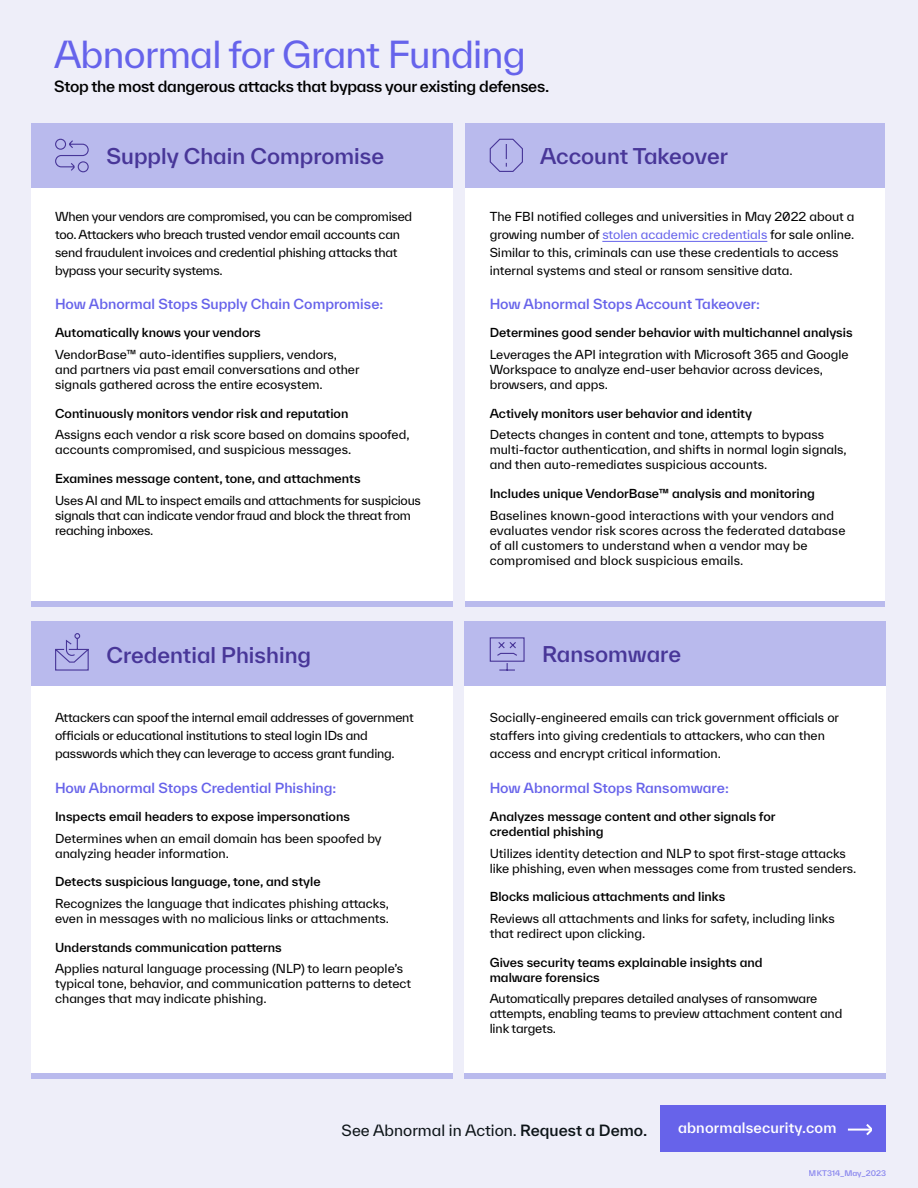
<style>
.page{position:relative;width:918px;height:1188px;background:#eeeef9}
.page>*{position:absolute;margin:0;border:0;box-sizing:border-box;transform-origin:0 0}
.t1{font:36px "TWK Everett";letter-spacing:-.02em;color:#6663eb}
.t2{font:500 21px "TWK Everett";color:#483698}
.t3{font:500 15px "TWK Everett";letter-spacing:-.02em;color:#000}
.t4{font:15px "TWK Everett";color:#0d1418}
.t5{font:500 13.95px "TWK Everett";letter-spacing:.01em;color:#fff}
.t6{font:500 13.5px "TWK Everett";color:#6763ea}
.t7{font:12px/15px "TWK Everett";color:#000}
.t8{font:500 12px/15px "TWK Everett";color:#000}
.t9{font:12px/18px "TWK Everett";letter-spacing:-.02em;color:#000}
.t10{font:500 7.5px "TWK Everett";color:#6763ea}
.s1{color:#6663eb}
.s2{font-weight:500}
</style>
<div class="page">
<div style="left:31px;top:123px;width:422px;height:484px;background:#fff"></div>
<div style="left:465px;top:123px;width:420px;height:484px;background:#fff"></div>
<div style="left:465px;top:621px;width:421px;height:458px;background:#fff"></div>
<div style="left:31px;top:621px;width:422px;height:458px;background:#fff"></div>
<div style="left:31px;top:123px;width:422px;height:65px;background:#b9baed"></div>
<div style="left:31px;top:621px;width:422px;height:65px;background:#b9baed"></div>
<div style="left:465px;top:621px;width:421px;height:65px;background:#b9baed"></div>
<div style="left:465px;top:123px;width:420px;height:65px;background:#b9baed"></div>
<div style="left:31px;top:601px;width:422px;height:6px;background:#b9baed"></div>
<div style="left:31px;top:1074px;width:422px;height:5px;background:#b9baed"></div>
<div style="left:465px;top:1074px;width:421px;height:5px;background:#b9baed"></div>
<div style="left:465px;top:601px;width:420px;height:6px;background:#b9baed"></div>
<svg style="left:489px;top:138px;width:34px;height:34px"></svg>
<hr style="left:602px;top:241px;width:165px;height:1px;background:#6663eb">
<svg style="left:489px;top:637px;width:36px;height:34px"></svg>
<svg style="left:55px;top:138px;width:34px;height:35px"></svg>
<svg style="left:55px;top:633px;width:34px;height:38px"></svg>
<div style="left:661px;top:1105px;width:225px;height:46px;background:#6763ea"></div>
<hr style="left:848px;top:1129px;width:24px;height:2px;background:#fff">
<svg style="left:864px;top:1124px;width:8px;height:11px"></svg>
<h1 class="t1" style="left:54px;top:29px;width:473px">Abnormal for Grant Funding</h1>
<p class="t3" style="left:54px;top:75px;width:497px">Stop the most dangerous attacks that bypass your existing defenses.</p>
<h2 class="t2" style="left:106px;top:141px;width:279px">Supply Chain Compromise</h2>
<p class="t9" style="left:55px;top:207px;width:359px">When your vendors are compromised, you can be compromised too. Attackers who breach trusted vendor email accounts can send fraudulent invoices and credential phishing attacks that bypass your security systems.</p>
<p class="t6" style="left:55px;top:294px;width:330px">How Abnormal Stops Supply Chain Compromise:</p>
<p class="t8" style="left:55px;top:325px;width:207px">Automatically knows your vendors</p>
<p class="t7" style="left:55px;top:347px;width:306px">VendorBase™ auto-identifies suppliers, vendors, and partners via past email conversations and other signals gathered across the entire ecosystem.</p>
<p class="t8" style="left:55px;top:405px;width:295px">Continuously monitors vendor risk and reputation</p>
<p class="t7" style="left:55px;top:427px;width:356px">Assigns each vendor a risk score based on domains spoofed, accounts compromised, and suspicious messages.</p>
<p class="t8" style="left:55px;top:471px;width:307px">Examines message content, tone, and attachments</p>
<p class="t9" style="left:55px;top:492px;width:367px;line-height:15px">Uses AI and ML to inspect emails and attachments for suspicious signals that can indicate vendor fraud and block the threat from reaching inboxes.</p>
<h2 class="t2" style="left:106px;top:640px;width:206px">Credential Phishing</h2>
<p class="t9" style="left:55px;top:709px;width:360px">Attackers can spoof the internal email addresses of government officials or educational institutions to steal login IDs and passwords which they can leverage to access grant funding.</p>
<p class="t6" style="left:55px;top:778px;width:283px">How Abnormal Stops Credential Phishing:</p>
<p class="t8" style="left:55px;top:809px;width:296px">Inspects email headers to expose impersonations</p>
<p class="t7" style="left:55px;top:831px;width:328px">Determines when an email domain has been spoofed by analyzing header information.</p>
<p class="t8" style="left:55px;top:874px;width:267px">Detects suspicious language, tone, and style</p>
<p class="t7" style="left:55px;top:896px;width:336px">Recognizes the language that indicates phishing attacks, even in messages with no malicious links or attachments.</p>
<p class="t8" style="left:55px;top:939px;width:228px">Understands communication patterns</p>
<p class="t7" style="left:55px;top:961px;width:357px">Applies natural language processing (NLP) to learn people’s typical tone, behavior, and communication patterns to detect changes that may indicate phishing.</p>
<h2 class="t2" style="left:540px;top:141px;width:190px">Account Takeover</h2>
<p class="t7" style="left:490px;top:207px;width:366px;line-height:18px">The FBI notified colleges and universities in May 2022 about a growing number of <span class="s1">stolen academic credentials</span> for sale online.<br>Similar to this, criminals can use these credentials to access internal systems and steal or ransom sensitive data.</p>
<p class="t6" style="left:490px;top:294px;width:272px">How Abnormal Stops Account Takeover:</p>
<p class="t8" style="left:490px;top:325px;width:364px">Determines good sender behavior with multichannel analysis</p>
<p class="t7" style="left:490px;top:347px;width:361px">Leverages the API integration with Microsoft 365 and Google<br>Workspace to analyze end-user behavior across devices, browsers, and apps.</p>
<p class="t8" style="left:490px;top:405px;width:264px">Actively monitors user behavior and identity</p>
<p class="t7" style="left:490px;top:427px;width:359px">Detects changes in content and tone, attempts to bypass multi-factor authentication, and shifts in normal login signals, and then auto-remediates suspicious accounts.</p>
<p class="t8" style="left:490px;top:486px;width:327px">Includes unique VendorBase™ analysis and monitoring</p>
<p class="t7" style="left:490px;top:507px;width:357px">Baselines known-good interactions with your vendors and evaluates vendor risk scores across the federated database of all customers to understand when a vendor may be compromised and block suspicious emails.</p>
<h2 class="t2" style="left:542px;top:640px;width:140px">Ransomware</h2>
<p class="t7" style="left:490px;top:709px;width:351px;line-height:18px">Socially-engineered emails can trick government officials or staffers into giving credentials to attackers, who can then access and encrypt critical information.</p>
<p class="t6" style="left:490px;top:778px;width:241px">How Abnormal Stops Ransomware:</p>
<p class="t8" style="left:490px;top:809px;width:287px">Analyzes message content and other signals for credential phishing</p>
<p class="t7" style="left:490px;top:846px;width:368px">Utilizes identity detection and NLP to spot first-stage attacks like phishing, even when messages come from trusted senders.</p>
<p class="t8" style="left:490px;top:889px;width:237px">Blocks malicious attachments and links</p>
<p class="t7" style="left:490px;top:911px;width:346px">Reviews all attachments and links for safety, including links that redirect upon clicking.</p>
<p class="t8" style="left:490px;top:954px;width:274px">Gives security teams explainable insights and malware forensics</p>
<p class="t7" style="left:490px;top:991px;width:354px">Automatically prepares detailed analyses of ransomware attempts, enabling teams to preview attachment content and link targets.</p>
<p class="t4" style="left:342px;top:1120px;width:307px">See Abnormal in Action. <span class="s2">Request a Demo.</span></p>
<p class="t5" style="left:678px;top:1118px;width:160px">abnormalsecurity.com</p>
<p class="t10" style="left:809px;top:1168px;width:79px">MKT314_May_2023</p>
</div>
